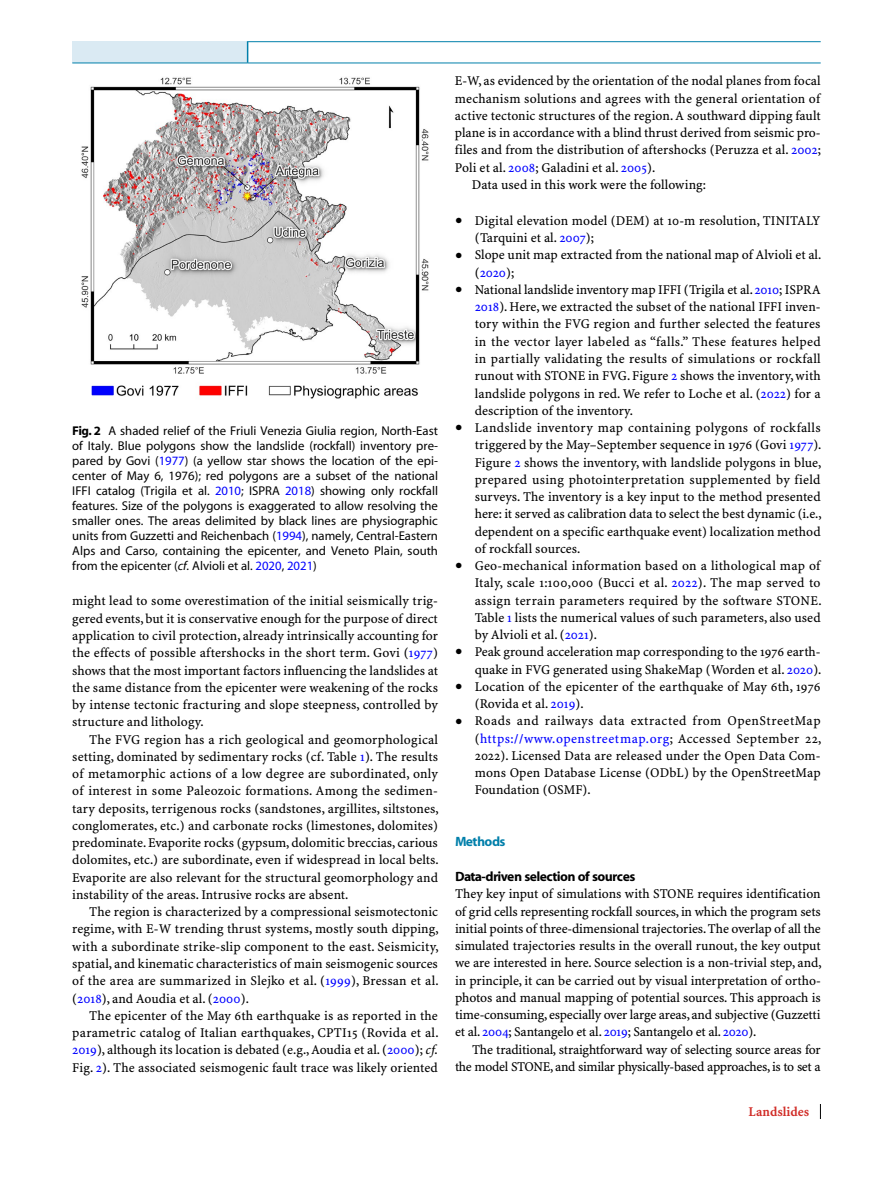
<style>
.page{position:relative;width:893px;height:1187px;background:#fff}
.page>*{position:absolute;margin:0;border:0;box-sizing:border-box;transform-origin:0 0}
.t1{font:13.5px/17.2px "S Minion Plus";color:#000;text-align:justify}
.t2{font:13.5px/17.2px "S Minion Plus";letter-spacing:-.025em;color:#000;text-align:right}
.t3{font:700 13.5px "S Myriad";color:#000}
.t4{font:13.5px "S Minion Plus Bold 4";color:#d12d28}
.t5{font:700 13.5px "S Myriad";color:#007faa}
.t6{font:12.75px/15px "S Myriad";color:#000;text-align:justify}
.s1{font-weight:700}
.s2{color:#00f}
.s3{font-style:italic}
.s4{font-family:"STIX";font-size:14.1px}
</style>
<div class="page">
<svg style="left:820px;top:1104px;width:1px;height:14px"></svg>
<div style="left:72px;top:42px;width:176px;height:21px;background:#daeaf3"></div>
<svg style="left:247px;top:42px;width:1px;height:21px"></svg>
<hr style="left:72px;top:63px;width:176px;height:1px;background:#007faa">
<hr style="left:247px;top:41px;width:574px;height:1px;background:#007faa">
<hr style="left:248px;top:63px;width:573px;height:1px;background:#007faa">
<img style="left:81px;top:77px;width:348px;height:322px">
<p class="t6" style="left:72px;top:423px;width:367px"><span class="s1">Fig. 2</span> A shaded relief of the Friuli Venezia Giulia region, North-East of Italy. Blue polygons show the landslide (rockfall) inventory pre&shy;pared by Govi (<span class="s2">1977</span>) (a yellow star shows the location of the epi&shy;center of May 6, 1976); red polygons are a subset of the national IFFI catalog (Trigila et al. <span class="s2">2010</span>; ISPRA <span class="s2">2018</span>) showing only rockfall features. Size of the polygons is exaggerated to allow resolving the smaller ones. The areas delimited by black lines are physiographic units from Guzzetti and Reichenbach (<span class="s2">1994</span>), namely, Central-Eastern Alps and Carso, containing the epicenter, and Veneto Plain, south from the epicenter (<span class="s3">cf.</span> Alvioli et al. <span class="s2">2020</span>, <span class="s2">2021</span>)</p>
<p class="t1" style="left:72px;top:592px;width:367px">might lead to some overestimation of the initial seismically trig&shy;gered events, but it is conservative enough for the purpose of direct application to civil protection, already intrinsically accounting for the effects of possible aftershocks in the short term. Govi (<span class="s2">1977</span>) shows that the most important factors influencing the landslides at the same distance from the epicenter were weakening of the rocks by intense tectonic fracturing and slope steepness, controlled by structure and lithology.</p>
<p class="t1" style="left:72px;top:730px;width:368px;text-indent:17px">The FVG region has a rich geological and geomorphological setting, dominated by sedimentary rocks (cf. Table <span class="s2">1</span>). The results of metamorphic actions of a low degree are subordinated, only of interest in some Paleozoic formations. Among the sedimen&shy;tary deposits, terrigenous rocks (sandstones, argillites, siltstones, conglomerates, etc.) and carbonate rocks (limestones, dolomites) predominate. Evaporite rocks (gypsum, dolomitic breccias, carious dolomites, etc.) are subordinate, even if widespread in local belts.<br>Evaporite are also relevant for the structural geomorphology and instability of the areas. Intrusive rocks are absent.</p>
<p class="t1" style="left:72px;top:903px;width:368px;text-indent:17px">The region is characterized by a compressional seismotectonic regime, with E-W trending thrust systems, mostly south dipping, with a subordinate strike-slip component to the east. Seismicity, spatial, and kinematic characteristics of main seismogenic sources of the area are summarized in Slejko et al. (<span class="s2">1999</span>), Bressan et al. (<span class="s2">2018</span>), and Aoudia et al. (<span class="s2">2000</span>).</p>
<p class="t1" style="left:72px;top:1006px;width:368px;text-indent:17px">The epicenter of the May 6th earthquake is as reported in the parametric catalog of Italian earthquakes, CPTI15 (Rovida et al.<br><span class="s2">2019</span>), although its location is debated (e.g., Aoudia et al. (<span class="s2">2000</span>); <span class="s3">cf.<br></span>Fig. <span class="s2">2</span>). The associated seismogenic fault trace was likely oriented</p>
<p class="t1" style="left:455px;top:73px;width:367px">E-W, as evidenced by the orientation of the nodal planes from focal</p>
<p class="t1" style="left:455px;top:90px;width:367px">mechanism solutions and agrees with the general orientation of</p>
<p class="t1" style="left:455px;top:107px;width:367px">active tectonic structures of the region. A southward dipping fault</p>
<p class="t1" style="left:455px;top:124px;width:367px">plane is in accordance with a blind thrust derived from seismic pro-</p>
<p class="t1" style="left:455px;top:142px;width:367px">files and from the distribution of aftershocks (Peruzza et al. <span class="s2">2002</span>;</p>
<p class="t1" style="left:455px;top:159px;width:202px">Poli et al. <span class="s2">2008</span>; Galadini et al. <span class="s2">2005</span>).</p>
<p class="t1" style="left:472px;top:176px;width:236px">Data used in this work were the following:</p>
<p class="t1" style="left:475px;top:212px;width:347px;text-indent:-20px"><span class="s4">•</span> Digital elevation model (DEM) at 10-m resolution, TINITALY (Tarquini et al. <span class="s2">2007</span>);</p>
<p class="t1" style="left:475px;top:246px;width:348px;text-indent:-20px"><span class="s4">•</span> Slope unit map extracted from the national map of Alvioli et al. (<span class="s2">2020</span>);</p>
<p class="t1" style="left:475px;top:281px;width:347px;text-indent:-20px"><span class="s4">•</span> National landslide inventory map IFFI (Trigila et al. <span class="s2">2010</span>; ISPRA <span class="s2">2018</span>). Here, we extracted the subset of the national IFFI inven&shy;tory within the FVG region and further selected the features in the vector layer labeled as “falls.” These features helped in partially validating the results of simulations or rockfall runout with STONE in FVG. Figure <span class="s2">2</span> shows the inventory, with landslide polygons in red. We refer to Loche et al. (<span class="s2">2022</span>) for a description of the inventory.</p>
<p class="t1" style="left:475px;top:419px;width:348px;text-indent:-20px"><span class="s4">•</span> Landslide inventory map containing polygons of rockfalls triggered by the May–September sequence in 1976 (Govi <span class="s2">1977</span>).<br>Figure <span class="s2">2</span> shows the inventory, with landslide polygons in blue, prepared using photointerpretation supplemented by field surveys. The inventory is a key input to the method presented here: it served as calibration data to select the best dynamic (i.e., dependent on a specific earthquake event) localization method of rockfall sources.</p>
<p class="t1" style="left:475px;top:557px;width:348px;text-indent:-20px"><span class="s4">•</span> Geo-mechanical information based on a lithological map of Italy, scale 1:100,000 (Bucci et al. <span class="s2">2022</span>). The map served to assign terrain parameters required by the software STONE.<br>Table <span class="s2">1</span> lists the numerical values of such parameters, also used by Alvioli et al. (<span class="s2">2021</span>).</p>
<p class="t1" style="left:455px;top:643px;width:368px;text-align:right"><span class="s4">•</span> Peak ground acceleration map corresponding to the 1976 earth&shy;quake in FVG generated using ShakeMap (Worden et al. <span class="s2">2020</span>).</p>
<p class="t1" style="left:475px;top:678px;width:347px;text-indent:-20px"><span class="s4">•</span> Location of the epicenter of the earthquake of May 6th, 1976 (Rovida et al. <span class="s2">2019</span>).</p>
<p class="t1" style="left:475px;top:712px;width:348px;text-indent:-20px"><span class="s4">•</span> Roads and railways data extracted from OpenStreetMap (<span class="s2">https://www.openstreetmap.org</span>; Accessed September 22, 2022). Licensed Data are released under the Open Data Com&shy;mons Open Database License (ODbL) by the OpenStreetMap Foundation (OSMF).</p>
<p class="t5" style="left:455px;top:834px;width:51px">Methods</p>
<p class="t3" style="left:455px;top:869px;width:181px">Data‑driven selection of sources</p>
<p class="t1" style="left:455px;top:885px;width:368px">They key input of simulations with STONE requires identification of grid cells representing rockfall sources, in which the program sets initial points of three-dimensional trajectories. The overlap of all the simulated trajectories results in the overall runout, the key output we are interested in here. Source selection is a non-trivial step, and, in principle, it can be carried out by visual interpretation of ortho&shy;photos and manual mapping of potential sources. This approach is time-consuming, especially over large areas, and subjective (Guzzetti et al. <span class="s2">2004</span>; Santangelo et al. <span class="s2">2019</span>; Santangelo et al. <span class="s2">2020</span>).</p>
<p class="t2" style="left:455px;top:1040px;width:367px">The traditional, straightforward way of selecting source areas for the model STONE, and similar physically-based approaches, is to set a</p>
<p class="t4" style="left:748px;top:1103px;width:62px">Landslides</p>
</div>
